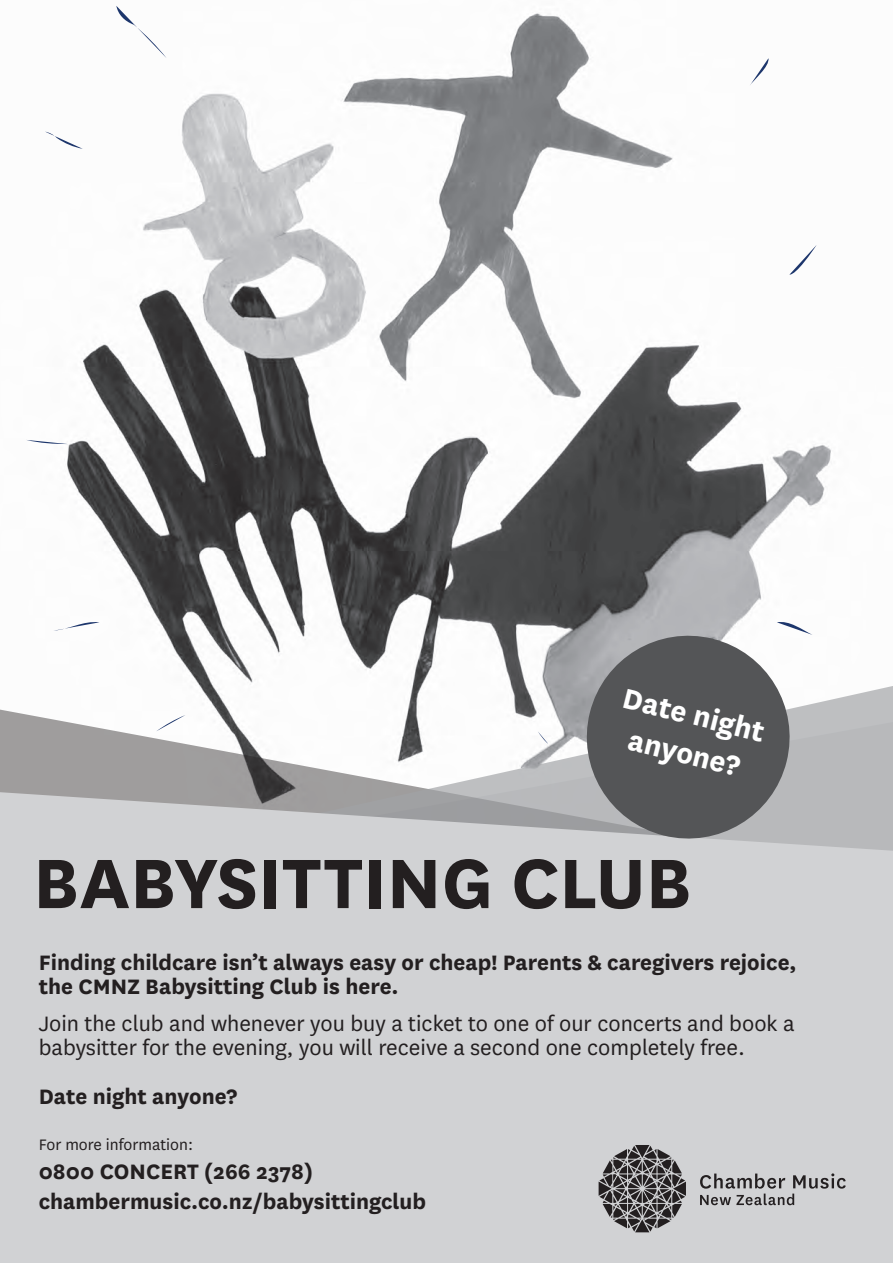
<style>
.page{position:relative;width:893px;height:1263px;background:#fff}
.page>*{position:absolute;margin:0;border:0;box-sizing:border-box;transform-origin:0 0}
.t1{font:700 81.6px "National";color:#231f20}
.t2{font:700 32.7px/39.3px "National";color:#fff;text-align:center}
.t3{font:700 24.45px/29.2px "National";color:#231f20}
.t4{font:24.45px/24.5px "National";color:#231f20}
.t5{font:17.7px "National";color:#231f20}
</style>
<div class="page">
<img style="left:45px;top:13px;width:786px;height:655px">
<svg style="left:58px;top:668px;width:835px;height:124px"></svg>
<div style="left:0;top:792px;width:893px;height:471px;background:#d1d2d4"></div>
<svg style="left:116px;top:6px;width:51px;height:52px"></svg>
<svg style="left:45px;top:132px;width:38px;height:17px"></svg>
<svg style="left:27px;top:440px;width:41px;height:4px"></svg>
<svg style="left:53px;top:620px;width:47px;height:11px"></svg>
<svg style="left:777px;top:620px;width:35px;height:15px"></svg>
<svg style="left:789px;top:245px;width:28px;height:30px"></svg>
<svg style="left:750px;top:58px;width:20px;height:28px"></svg>
<svg style="left:156px;top:715px;width:30px;height:16px"></svg>
<svg style="left:538px;top:731px;width:10px;height:13px"></svg>
<svg style="left:599px;top:1145px;width:87px;height:87px"></svg>
<svg style="left:700px;top:1173px;width:146px;height:32px"></svg>
<svg style="left:576px;top:625px;width:224px;height:224px;fill:#545557"></svg>
<h2 class="t2" style="left:629px;top:676px;width:147px;rotate:14deg">Date night anyone?</h2>
<h1 class="t1" style="left:33px;top:825px;width:661px">BABYSITTING CLUB</h1>
<p class="t3" style="left:39px;top:948px;width:759px;line-height:24.5px">Finding childcare isn’t always easy or cheap! Parents &amp; caregivers rejoice, the CMNZ Babysitting Club is here.</p>
<p class="t4" style="left:39px;top:1010px;width:757px">Join the club and whenever you buy a ticket to one of our concerts and book a babysitter for the evening, you will receive a second one completely free.</p>
<p class="t3" style="left:39px;top:1080px;width:200px">Date night anyone?</p>
<p class="t5" style="left:39px;top:1133px;width:156px">For more information:</p>
<p class="t3" style="left:39px;top:1155px;width:389px">0800 CONCERT (266 2378) chambermusic.co.nz/babysittingclub</p>
</div>
